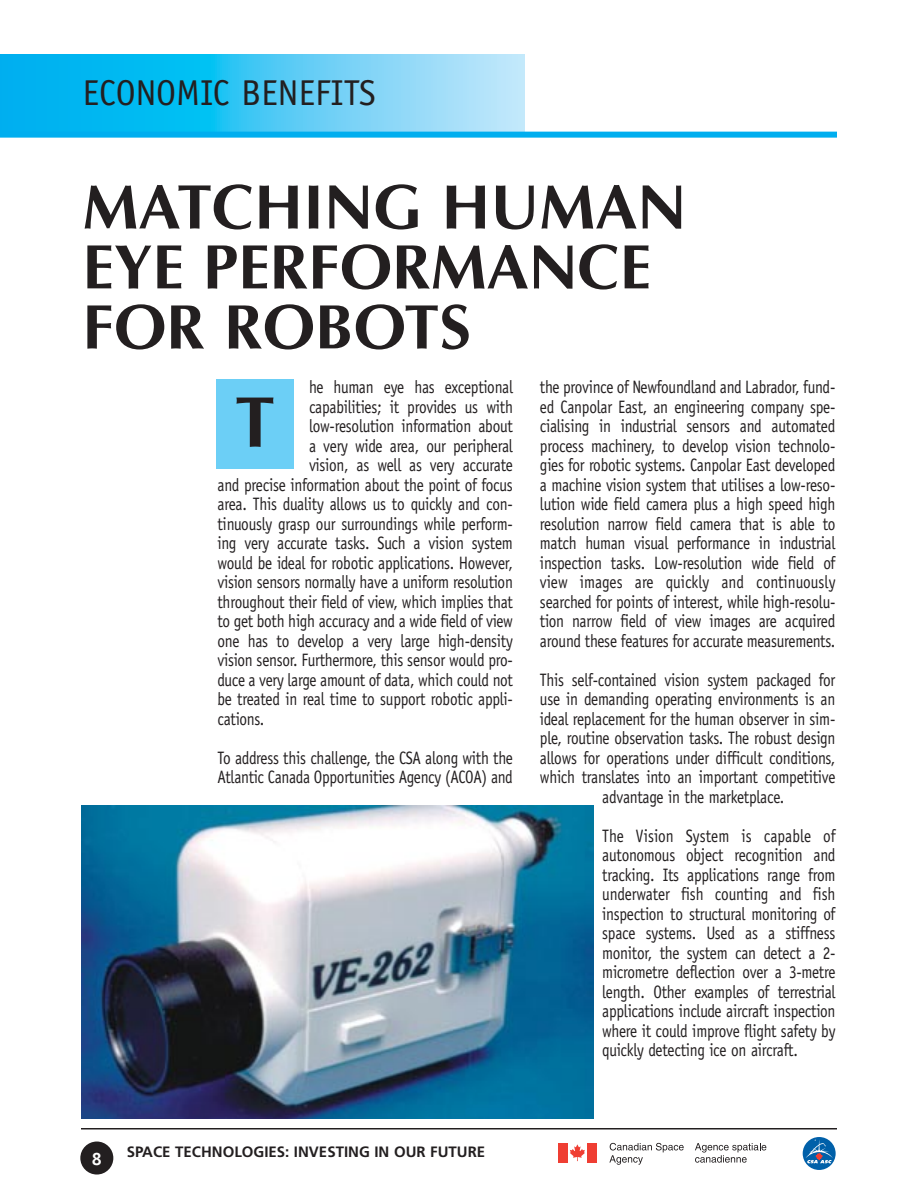
<style>
.page{position:relative;width:918px;height:1188px;background:#fff}
.page>*{position:absolute;margin:0;border:0;box-sizing:border-box;transform-origin:0 0}
.t1{font:700 72px "Optima";color:#231f20}
.t2{font:700 63px/60px "Optima";color:#231f20}
.t3{font:36px "Officina Sans";color:#231f20}
.t4{font:18px/19.5px "Officina Sans";letter-spacing:-.015em;color:#231f20;text-align:justify;scale:.85 1}
.t5{font:700 18px "Officina Sans";color:#fff}
.t6{font:700 15px "Frutiger";color:#231f20}
</style>
<div class="page">
<svg style="left:0;top:54px;width:525px;height:78px;background:#48c8f4"></svg>
<div style="left:80px;top:1142px;width:33px;height:33px;background:#231f20;border-radius:50%"></div>
<div style="left:0;top:132px;width:837px;height:6px;background:#00aeef"></div>
<hr style="left:81px;top:1128px;width:756px;height:2px;background:#231f20">
<svg style="left:803px;top:1137px;width:33px;height:33px"></svg>
<div style="left:558px;top:1143px;width:10px;height:20px;background:#ef3e33"></div>
<svg style="left:570px;top:1144px;width:15px;height:17px"></svg>
<svg style="left:695px;top:1143px;width:71px;height:20px"></svg>
<svg style="left:609px;top:1143px;width:75px;height:22px"></svg>
<div style="left:587px;top:1143px;width:10px;height:20px;background:#ef3e33"></div>
<div style="left:216px;top:379px;width:78px;height:90px;background:#6ccff6"></div>
<img style="left:81px;top:805px;width:513px;height:313px">
<h3 class="t3" style="left:83px;top:79px;width:295px">ECONOMIC BENEFITS</h3>
<h2 class="t2" style="left:82px;top:183px;width:605px">MATCHING HUMAN<br>EYE PERFORMANCE<br>FOR ROBOTS</h2>
<p class="t4" style="left:309px;top:379px;width:241px">he human eye has exceptional</p>
<p class="t4" style="left:309px;top:398px;width:241px">capabilities; it provides us with</p>
<p class="t4" style="left:309px;top:418px;width:241px">low-resolution information about</p>
<p class="t4" style="left:309px;top:437px;width:241px">a very wide area, our peripheral</p>
<p class="t4" style="left:309px;top:457px;width:241px">vision, as well as very accurate</p>
<p class="t4" style="left:217px;top:476px;width:349px">and precise information about the point of focus</p>
<p class="t4" style="left:217px;top:496px;width:349px">area. This duality allows us to quickly and con-</p>
<p class="t4" style="left:217px;top:515px;width:349px">tinuously grasp our surroundings while perform-</p>
<p class="t4" style="left:217px;top:535px;width:349px">ing very accurate tasks. Such a vision system</p>
<p class="t4" style="left:217px;top:554px;width:349px">would be ideal for robotic applications. However,</p>
<p class="t4" style="left:217px;top:574px;width:349px">vision sensors normally have a uniform resolution</p>
<p class="t4" style="left:217px;top:593px;width:349px">throughout their field of view, which implies that</p>
<p class="t4" style="left:217px;top:613px;width:349px">to get both high accuracy and a wide field of view</p>
<p class="t4" style="left:217px;top:632px;width:349px">one has to develop a very large high-density</p>
<p class="t4" style="left:217px;top:652px;width:349px">vision sensor. Furthermore, this sensor would pro-</p>
<p class="t4" style="left:217px;top:671px;width:349px">duce a very large amount of data, which could not</p>
<p class="t4" style="left:217px;top:691px;width:349px">be treated in real time to support robotic appli-</p>
<p class="t4" style="left:217px;top:710px;width:57px">cations.</p>
<p class="t4" style="left:217px;top:749px;width:349px">To address this challenge, the CSA along with the<br>Atlantic Canada Opportunities Agency (ACOA) and</p>
<h1 class="t1" style="left:235px;top:392px;width:42px">T</h1>
<p class="t4" style="left:540px;top:379px;width:349px">the province of Newfoundland and Labrador, fund&shy;ed Canpolar East, an engineering company spe&shy;cialising in industrial sensors and automated process machinery, to develop vision technolo&shy;gies for robotic systems. Canpolar East developed a machine vision system that utilises a low-reso&shy;lution wide field camera plus a high speed high resolution narrow field camera that is able to match human visual performance in industrial inspection tasks. Low-resolution wide field of view images are quickly and continuously searched for points of interest, while high-resolu&shy;tion narrow field of view images are acquired around these features for accurate measurements.</p>
<p class="t4" style="left:540px;top:671px;width:349px">This self-contained vision system packaged for</p>
<p class="t4" style="left:540px;top:691px;width:349px">use in demanding operating environments is an</p>
<p class="t4" style="left:540px;top:710px;width:349px">ideal replacement for the human observer in sim-</p>
<p class="t4" style="left:540px;top:730px;width:349px">ple, routine observation tasks. The robust design</p>
<p class="t4" style="left:540px;top:749px;width:349px">allows for operations under difficult conditions,</p>
<p class="t4" style="left:540px;top:769px;width:349px">which translates into an important competitive</p>
<p class="t4" style="left:602px;top:788px;width:216px">advantage in the marketplace.</p>
<p class="t4" style="left:602px;top:827px;width:276px">The Vision System is capable of autonomous object recognition and tracking. Its applications range from underwater fish counting and fish inspection to structural monitoring of space systems. Used as a stiffness monitor, the system can detect a 2- micrometre deflection over a 3-metre length. Other examples of terrestrial applications include aircraft inspection where it could improve flight safety by quickly detecting ice on aircraft.</p>
<p class="t5" style="left:92px;top:1152px;width:12px">8</p>
<p class="t6" style="left:127px;top:1145px;width:360px">SPACE TECHNOLOGIES: INVESTING IN OUR FUTURE</p>
</div>
